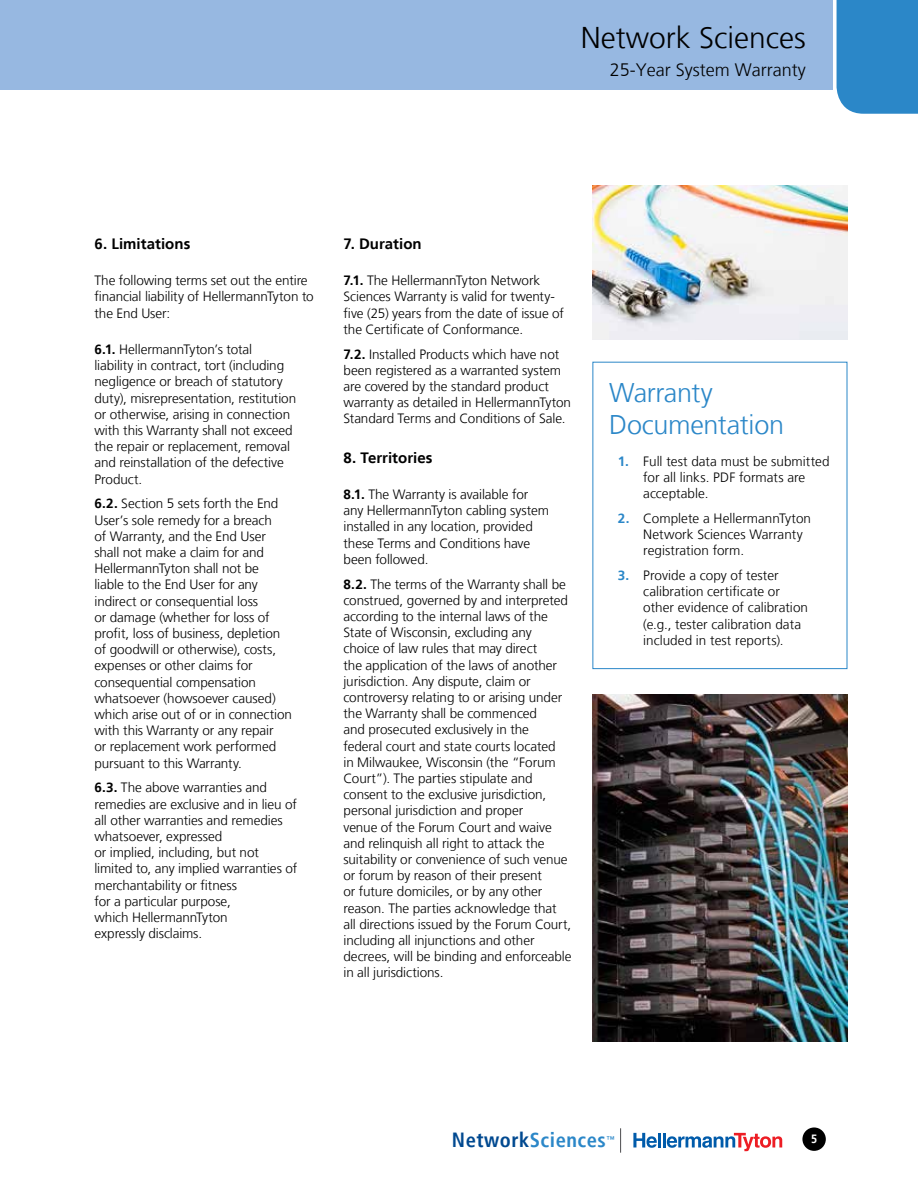
<style>
.page{position:relative;width:918px;height:1188px;background:#fff}
.page>*{position:absolute;margin:0;border:0;box-sizing:border-box;transform-origin:0 0}
.t1{font:300 30px "Frutiger LT";color:#000}
.t2{font:300 27px/32.4px "Frutiger LT";letter-spacing:-.01em;color:#2b87c8}
.t3{font:700 condensed 20.55px "Frutiger LT";letter-spacing:.025em;color:#2b87c8}
.t4{font:300 18px "Frutiger LT";color:#000}
.t5{font:700 15px "Frutiger LT";color:#000}
.t6{font:300 13.5px/16.2px "Frutiger LT";letter-spacing:-.005em;color:#000}
.t7{font:700 12px "Frutiger LT";color:#fff;scale:.9 1}
.t8{font:700 condensed 8.25px "Frutiger LT";color:#2b87c8}
.s1{font-weight:700}
.s2{font-weight:700;color:#2b87c8}
.s3{color:#004990}
</style>
<div class="page">
<hr style="left:658px;top:1133px;width:3px;height:14px;background:#005baa">
<hr style="left:663px;top:1133px;width:3px;height:14px;background:#005baa">
<svg style="left:633px;top:1133px;width:24px;height:15px"></svg>
<svg style="left:667px;top:1133px;width:115px;height:18px"></svg>
<div style="left:802px;top:1127px;width:24px;height:24px;background:#000;border-radius:50%"></div>
<svg style="left:620px;top:1128px;width:1px;height:25px"></svg>
<img style="left:592px;top:694px;width:255px;height:348px">
<img style="left:592px;top:185px;width:255px;height:154px">
<div style="left:837px;top:0;width:81px;height:114px;background:#2b87c8"></div>
<div style="left:0;top:0;width:832px;height:90px;background:#97b8e1"></div>
<h1 class="t1" style="left:581px;top:20px;width:226px">Network Sciences</h1>
<h3 class="t4" style="left:610px;top:60px;width:197px">25-Year System Warranty</h3>
<p class="t5" style="left:94px;top:235px;width:97px">6. Limitations</p>
<p class="t6" style="left:94px;top:273px;width:221px">The following terms set out the entire financial liability of HellermannTyton to the End User:</p>
<p class="t6" style="left:94px;top:342px;width:203px"><span class="s1">6.1.</span> HellermannTyton’s total<br>liability in contract, tort (including negligence or breach of statutory duty), misrepresentation, restitution or otherwise, arising in connection with this Warranty shall not exceed the repair or replacement, removal and reinstallation of the defective Product.</p>
<p class="t6" style="left:94px;top:496px;width:199px"><span class="s1">6.2.</span> Section 5 sets forth the End<br>User’s sole remedy for a breach<br>of Warranty, and the End User shall not make a claim for and<br>HellermannTyton shall not be<br>liable to the End User for any indirect or consequential loss<br>or damage (whether for loss of profit, loss of business, depletion of goodwill or otherwise), costs, expenses or other claims for consequential compensation whatsoever (howsoever caused) which arise out of or in connection with this Warranty or any repair<br>or replacement work performed pursuant to this Warranty.</p>
<p class="t6" style="left:94px;top:780px;width:204px"><span class="s1">6.3.</span> The above warranties and remedies are exclusive and in lieu of all other warranties and remedies whatsoever, expressed<br>or implied, including, but not limited to, any implied warranties of merchantability or fitness<br>for a particular purpose,<br>which HellermannTyton<br>expressly disclaims.</p>
<p class="t5" style="left:344px;top:235px;width:80px">7. Duration</p>
<p class="t6" style="left:344px;top:273px;width:222px"><span class="s1">7.1.</span> The HellermannTyton Network Sciences Warranty is valid for twenty&shy;five (25) years from the date of issue of the Certificate of Conformance.</p>
<p class="t6" style="left:344px;top:346px;width:229px"><span class="s1">7.2.</span> Installed Products which have not been registered as a warranted system are covered by the standard product warranty as detailed in HellermannTyton Standard Terms and Conditions of Sale.</p>
<p class="t5" style="left:344px;top:449px;width:91px">8. Territories</p>
<p class="t6" style="left:344px;top:486px;width:207px"><span class="s1">8.1.</span> The Warranty is available for any HellermannTyton cabling system installed in any location, provided these Terms and Conditions have been followed.</p>
<p class="t6" style="left:344px;top:576px;width:229px"><span class="s1">8.2.</span> The terms of the Warranty shall be construed, governed by and interpreted according to the internal laws of the State of Wisconsin, excluding any<br>choice of law rules that may direct<br>the application of the laws of another jurisdiction. Any dispute, claim or controversy relating to or arising under the Warranty shall be commenced<br>and prosecuted exclusively in the<br>federal court and state courts located<br>in Milwaukee, Wisconsin (the “Forum Court”). The parties stipulate and consent to the exclusive jurisdiction, personal jurisdiction and proper<br>venue of the Forum Court and waive and relinquish all right to attack the suitability or convenience of such venue or forum by reason of their present<br>or future domiciles, or by any other reason. The parties acknowledge that all directions issued by the Forum Court, including all injunctions and other decrees, will be binding and enforceable in all jurisdictions.</p>
<h2 class="t2" style="left:609px;top:377px;width:176px">Warranty<br>Documentation</h2>
<p class="t6" style="left:643px;top:453px;width:188px;text-indent:-26px"><span class="s2">1.</span> Full test data must be submitted for all links. PDF formats are acceptable.</p>
<p class="t6" style="left:643px;top:510px;width:169px;text-indent:-26px"><span class="s2">2.</span> Complete a HellermannTyton<br>Network Sciences Warranty registration form.</p>
<p class="t6" style="left:643px;top:567px;width:166px;text-indent:-26px"><span class="s2">3.</span> Provide a copy of tester calibration certificate or other evidence of calibration (e.g., tester calibration data included in test reports).</p>
<h3 class="t3" style="left:452px;top:1128px;width:156px"><span class="s3">Network</span>Sciences</h3>
<p class="t8" style="left:607px;top:1135px;width:10px">™</p>
<p class="t7" style="left:811px;top:1131px;width:8px">5</p>
</div>
